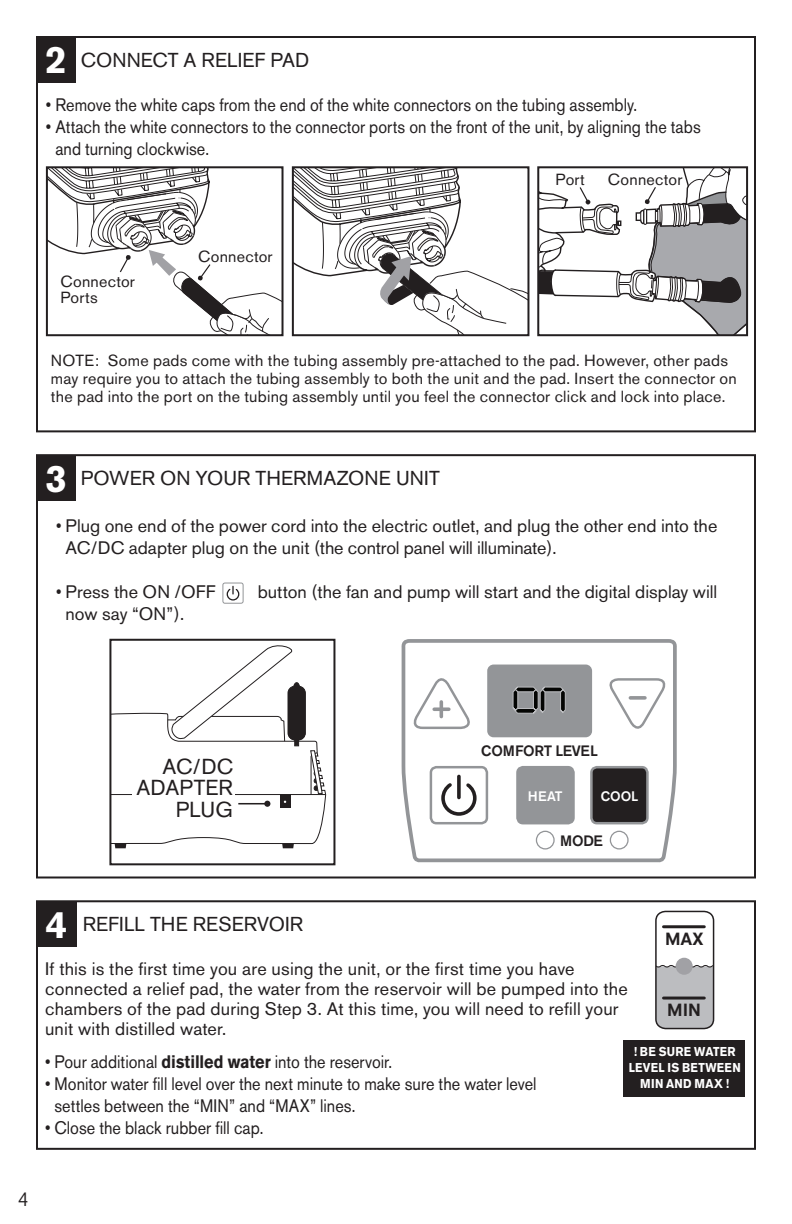
<style>
.page{position:relative;width:792px;height:1224px;background:#fff}
.page>*{position:absolute;margin:0;border:0;box-sizing:border-box;transform-origin:0 0}
.t1{font:21.6px/21.6px "Akzidenz Grotesk BE";letter-spacing:.005em;color:#231f20}
.t2{font:20px "Akzidenz Grotesk BE";letter-spacing:.005em;color:#231f20}
.t3{font:18px/22px "Akzidenz Grotesk BE";color:#231f20;scale:.9 1}
.t4{font:18px/20px "Akzidenz Grotesk BE";color:#231f20}
.t5{font:18px "Neuzeit S";color:#231f20}
.t6{font:800 16.4px "Neuzeit S";color:#231f20}
.t7{font:16px/18px "Akzidenz Grotesk BE";letter-spacing:.015em;color:#231f20}
.t8{font:500 15px "Akzidenz Grotesk BE";letter-spacing:-.02em;color:#231f20}
.t9{font:500 13.6px "Akzidenz Grotesk BE";color:#fff}
.t10{font:700 12.8px/16px "Akzidenz Grotesk BE";letter-spacing:.025em;color:#fff;text-align:center;scale:.9 1}
.s1{font-weight:700;font-size:38px;color:#fff}
.s2{font-weight:700}
</style>
<div class="page">
<div style="left:36px;top:900px;width:720px;height:250px;border:2px solid #231f20"></div>
<div style="left:36px;top:36px;width:720px;height:396px;border:2px solid #231f20"></div>
<div style="left:38px;top:37px;width:38px;height:46px;background:#231f20"></div>
<div style="left:38px;top:901px;width:38px;height:46px;background:#231f20"></div>
<div style="left:623px;top:1040px;width:122px;height:57px;background:#231f20"></div>
<svg style="left:295px;top:169px;width:231px;height:164px"></svg>
<div style="left:292px;top:166px;width:237px;height:170px;border:2px solid #231f20"></div>
<div style="left:537px;top:166px;width:211px;height:170px;border:2px solid #231f20"></div>
<div style="left:36px;top:454px;width:720px;height:425px;border:2px solid #231f20"></div>
<div style="left:37px;top:455px;width:38px;height:46px;background:#231f20"></div>
<div style="left:222px;top:583px;width:22px;height:21px;border:1px solid #939598;border-radius:2px"></div>
<svg style="left:226px;top:586px;width:14px;height:15px"></svg>
<div style="left:109px;top:639px;width:226px;height:226px;border:2px solid #231f20"></div>
<svg style="left:110px;top:641px;width:216px;height:207px"></svg>
<hr style="left:133px;top:792px;width:102px;height:4px;background:#fff">
<svg style="left:538px;top:167px;width:209px;height:168px"></svg>
<svg style="left:657px;top:964px;width:57px;height:65px;background:#b9babd"></svg>
<div style="left:655px;top:911px;width:59px;height:118px;border:1px solid #231f20;border-radius:9px"></div>
<hr style="left:664px;top:925px;width:40px;height:3px;background:#231f20">
<hr style="left:664px;top:997px;width:40px;height:3px;background:#231f20">
<div style="left:676px;top:958px;width:17px;height:17px;background:#a1a1a5;border-radius:50%"></div>
<svg style="left:47px;top:167px;width:236px;height:169px"></svg>
<svg style="left:401px;top:639px;width:276px;height:224px"></svg>
<div style="left:490px;top:667px;width:99px;height:68px;background:#939598;border-radius:4px"></div>
<div style="left:487px;top:665px;width:105px;height:72px;border:6px solid #939598;border-radius:4px"></div>
<svg style="left:512px;top:686px;width:54px;height:28px"></svg>
<p class="t2" style="left:45px;top:48px;width:265px"><span class="s1">2</span> CONNECT A RELIEF PAD</p>
<p class="t3" style="left:46px;top:94px;width:659px">• Remove the white caps from the end of the white connectors on the tubing assembly.</p>
<p class="t3" style="left:55px;top:116px;width:719px;text-indent:-9px">• Attach the white connectors to the connector ports on the front of the unit, by aligning the tabs and turning clockwise.</p>
<p class="t7" style="left:60px;top:273px;width:76px;line-height:16px">Connector<br>Ports</p>
<p class="t7" style="left:198px;top:248px;width:76px">Connector</p>
<p class="t7" style="left:556px;top:170px;width:31px">Port</p>
<p class="t7" style="left:608px;top:170px;width:76px">Connector</p>
<p class="t7" style="left:51px;top:351px;width:687px">NOTE: Some pads come with the tubing assembly pre-attached to the pad. However, other pads may require you to attach the tubing assembly to both the unit and the pad. Insert the connector on the pad into the port on the tubing assembly until you feel the connector click and lock into place.</p>
<p class="t2" style="left:45px;top:466px;width:396px"><span class="s1">3</span> POWER ON YOUR THERMAZONE UNIT</p>
<p class="t3" style="left:66px;top:515px;width:726px;text-indent:-9px">• Plug one end of the power cord into the electric outlet, and plug the other end into the<br>AC/DC adapter plug on the unit (the control panel will illuminate).</p>
<p class="t3" style="left:56px;top:581px;width:179px">• Press the ON /OFF</p>
<p class="t4" style="left:258px;top:582px;width:461px">button (the fan and pump will start and the digital display will</p>
<p class="t4" style="left:66px;top:604px;width:120px">now say “ON”).</p>
<p class="t1" style="left:136px;top:755px;width:98px;text-indent:26px">AC/DC<br>Adapter</p>
<p class="t1" style="left:176px;top:798px;width:59px">PLUG</p>
<p class="t8" style="left:481px;top:741px;width:117px">COMFORT LEVEL</p>
<p class="t9" style="left:528px;top:788px;width:36px">H EAT</p>
<p class="t9" style="left:601px;top:788px;width:37px">COOL</p>
<p class="t8" style="left:560px;top:832px;width:44px">MODE</p>
<p class="t2" style="left:46px;top:912px;width:259px"><span class="s1">4</span> REFILL THE RESERVOIR</p>
<p class="t4" style="left:45px;top:959px;width:584px">If this is the first time you are using the unit, or the first time you have connected a relief pad, the water from the reservoir will be pumped into the chambers of the pad during Step 3. At this time, you will need to refill your unit with distilled water.</p>
<p class="t6" style="left:665px;top:929px;width:40px">MAX</p>
<p class="t6" style="left:667px;top:1000px;width:35px">MIN</p>
<p class="t3" style="left:45px;top:1051px;width:387px">• Pour additional <span class="s2">distilled water</span> into the reservoir.</p>
<p class="t3" style="left:55px;top:1073px;width:537px;text-indent:-9px">• Monitor water fill level over the next minute to make sure the water level settles between the “MIN” and “MAX” lines.</p>
<p class="t3" style="left:45px;top:1117px;width:244px">• Close the black rubber fill cap.</p>
<p class="t10" style="left:629px;top:1044px;width:126px">! BE SURE WATER<br>LEVEL IS BETWEEN<br>MIN AND MAX !</p>
<p class="t5" style="left:18px;top:1188px;width:12px">4</p>
</div>
